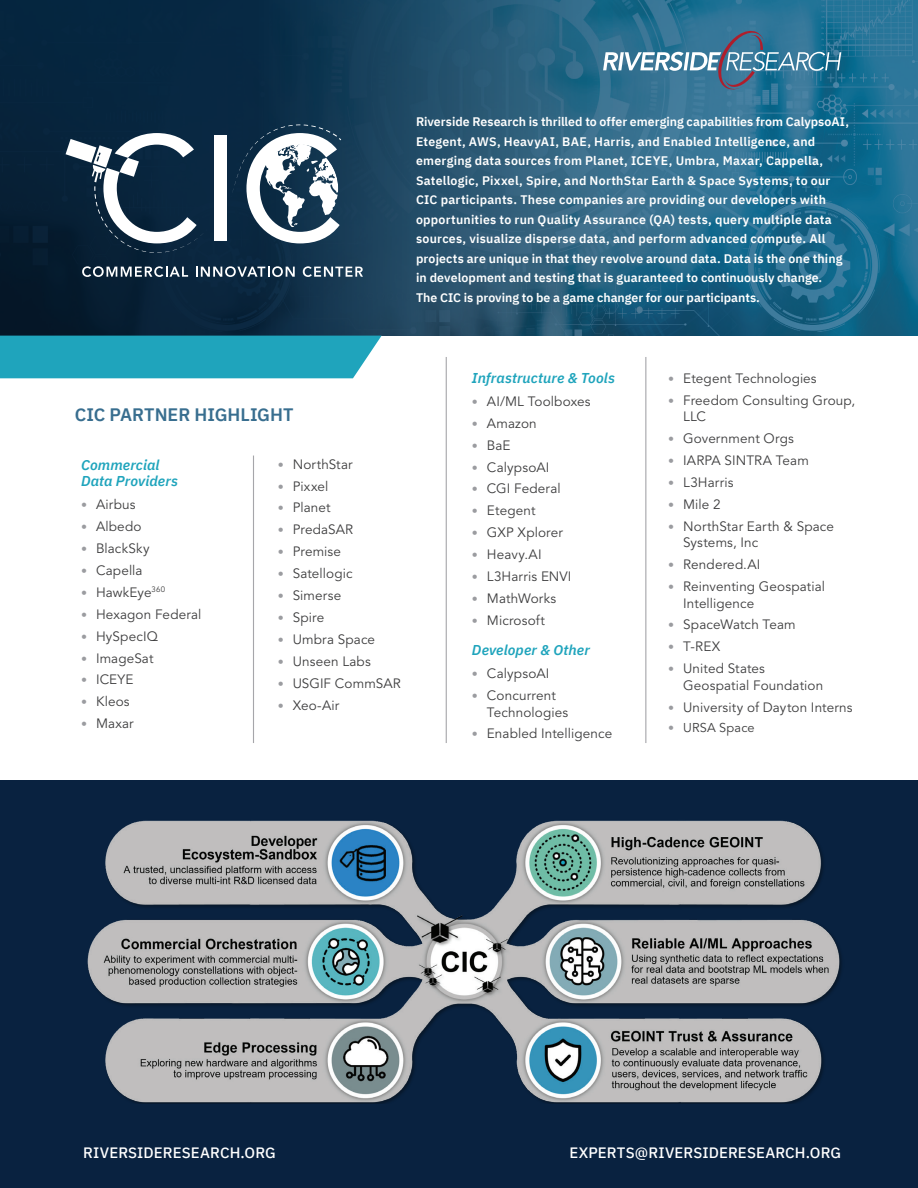
<style>
.page{position:relative;width:918px;height:1188px;background:#fff}
.page>*{position:absolute;margin:0;border:0;box-sizing:border-box;transform-origin:0 0}
.t1{font:600 18px "IBM Plex Sans";color:#386e8f}
.t2{font:500 15px "IBM Plex Sans";letter-spacing:.01em;color:#fff}
.t3{font:italic 600 14.25px/16.5px "IBM Plex Sans";letter-spacing:.005em;color:#1fa4bc}
.t4{font:13.5px/16.5px "Avenir LT Std";letter-spacing:.01em;color:#3e3e3f}
.t5{font:12.75px "Avenir LT Std";letter-spacing:.01em;color:#3e3e3f}
.t6{font:600 12.3px/19.5px "IBM Plex Sans";letter-spacing:.015em;color:#fff}
.s1{font-weight:300;font-size:12px;color:#9b9ca0}
</style>
<div class="page">
<div style="left:0;top:1117px;width:918px;height:71px;background:#092240"></div>
<svg style="left:732px;top:0;width:186px;height:336px;background:#1e6d90"></svg>
<svg style="left:0;top:0;width:732px;height:336px;background:#1b4661"></svg>
<div style="left:0;top:780px;width:918px;height:337px;background:#092240"></div>
<div style="left:0;top:336px;width:382px;height:42px;background:#1fa4bc"></div>
<svg style="left:82px;top:266px;width:106px;height:11px"></svg>
<svg style="left:196px;top:266px;width:99px;height:11px"></svg>
<svg style="left:303px;top:266px;width:60px;height:11px"></svg>
<div style="left:214px;top:136px;width:12px;height:105px;background:#fff"></div>
<svg style="left:66px;top:133px;width:141px;height:120px"></svg>
<svg style="left:230px;top:124px;width:111px;height:119px"></svg>
<svg style="left:603px;top:31px;width:238px;height:58px;background:#4b829f"></svg>
<img style="left:87px;top:820px;width:755px;height:283px">
<hr style="left:253px;top:456px;width:1px;height:287px;background:#a6a6aa">
<hr style="left:446px;top:357px;width:1px;height:386px;background:#a6a6aa">
<hr style="left:645px;top:357px;width:1px;height:386px;background:#a6a6aa">
<p class="t6" style="left:416px;top:111px;width:435px">Riverside Research is thrilled to offer emerging capabilities from CalypsoAI, Etegent, AWS, HeavyAI, BAE, Harris, and Enabled Intelligence, and emerging data sources from Planet, ICEYE, Umbra, Maxar, Cappella, Satellogic, Pixxel, Spire, and NorthStar Earth &amp; Space Systems, to our CIC participants. These companies are providing our developers with opportunities to run Quality Assurance (QA) tests, query multiple data sources, visualize disperse data, and perform advanced compute. All projects are unique in that they revolve around data. Data is the one thing in development and testing that is guaranteed to continuously change.<br>The CIC is proving to be a game changer for our participants.</p>
<h1 class="t1" style="left:75px;top:400px;width:220px">CIC PARTNER HIGHLIGHT</h1>
<p class="t3" style="left:81px;top:455px;width:99px">Commercial<br>Data Providers</p>
<p class="t4" style="left:81px;top:497px;width:56px"><span class="s1">•</span> Airbus</p>
<p class="t4" style="left:81px;top:519px;width:62px"><span class="s1">•</span> Albedo</p>
<p class="t4" style="left:81px;top:541px;width:70px"><span class="s1">•</span> BlackSky</p>
<p class="t4" style="left:81px;top:562px;width:63px"><span class="s1">•</span> Capella</p>
<p class="t4" style="left:81px;top:584px;width:86px"><span class="s1">•</span> HawkEye<sup>360</sup></p>
<p class="t4" style="left:81px;top:606px;width:122px"><span class="s1">•</span> Hexagon Federal</p>
<p class="t4" style="left:81px;top:628px;width:78px"><span class="s1">•</span> HySpecIQ</p>
<p class="t4" style="left:81px;top:650px;width:74px"><span class="s1">•</span> ImageSat</p>
<p class="t4" style="left:81px;top:672px;width:54px"><span class="s1">•</span> ICEYE</p>
<p class="t4" style="left:81px;top:694px;width:50px"><span class="s1">•</span> Kleos</p>
<p class="t4" style="left:81px;top:716px;width:54px"><span class="s1">•</span> Maxar</p>
<p class="t4" style="left:278px;top:456px;width:76px"><span class="s1">•</span> NorthStar</p>
<p class="t4" style="left:278px;top:478px;width:52px"><span class="s1">•</span> Pixxel</p>
<p class="t4" style="left:278px;top:500px;width:54px"><span class="s1">•</span> Planet</p>
<p class="t4" style="left:278px;top:522px;width:77px"><span class="s1">•</span> PredaSAR</p>
<p class="t4" style="left:278px;top:544px;width:65px"><span class="s1">•</span> Premise</p>
<p class="t4" style="left:278px;top:566px;width:76px"><span class="s1">•</span> Satellogic</p>
<p class="t4" style="left:278px;top:588px;width:65px"><span class="s1">•</span> Simerse</p>
<p class="t4" style="left:278px;top:609px;width:48px"><span class="s1">•</span> Spire</p>
<p class="t4" style="left:278px;top:631px;width:99px"><span class="s1">•</span> Umbra Space</p>
<p class="t4" style="left:278px;top:653px;width:95px"><span class="s1">•</span> Unseen Labs</p>
<p class="t4" style="left:278px;top:675px;width:125px"><span class="s1">•</span> USGIF CommSAR</p>
<p class="t4" style="left:278px;top:697px;width:63px"><span class="s1">•</span> Xeo-Air</p>
<p class="t3" style="left:472px;top:368px;width:145px">Infrastructure &amp; Tools</p>
<p class="t4" style="left:472px;top:393px;width:120px"><span class="s1">•</span> AI/ML Toolboxes</p>
<p class="t4" style="left:472px;top:415px;width:66px"><span class="s1">•</span> Amazon</p>
<p class="t4" style="left:472px;top:437px;width:40px"><span class="s1">•</span> BaE</p>
<p class="t4" style="left:472px;top:459px;width:79px"><span class="s1">•</span> CalypsoAI</p>
<p class="t4" style="left:472px;top:481px;width:90px"><span class="s1">•</span> CGI Federal</p>
<p class="t4" style="left:472px;top:503px;width:65px"><span class="s1">•</span> Etegent</p>
<p class="t4" style="left:472px;top:525px;width:93px"><span class="s1">•</span> GXP Xplorer</p>
<p class="t4" style="left:472px;top:547px;width:71px"><span class="s1">•</span> Heavy.AI</p>
<p class="t4" style="left:472px;top:569px;width:101px"><span class="s1">•</span> L3Harris ENVI</p>
<p class="t4" style="left:472px;top:590px;width:86px"><span class="s1">•</span> MathWorks</p>
<p class="t4" style="left:472px;top:612px;width:74px"><span class="s1">•</span> Microsoft</p>
<p class="t3" style="left:472px;top:640px;width:119px">Developer &amp; Other</p>
<p class="t4" style="left:472px;top:666px;width:79px"><span class="s1">•</span> CalypsoAI</p>
<p class="t4" style="left:487px;top:688px;width:83px;text-indent:-15px"><span class="s1">•</span> Concurrent<br>Technologies</p>
<p class="t4" style="left:472px;top:726px;width:142px"><span class="s1">•</span> Enabled Intelligence</p>
<p class="t4" style="left:668px;top:370px;width:150px"><span class="s1">•</span> Etegent Technologies</p>
<p class="t4" style="left:683px;top:392px;width:173px;text-indent:-15px"><span class="s1">•</span> Freedom Consulting Group,<br>LLC</p>
<p class="t4" style="left:668px;top:431px;width:127px"><span class="s1">•</span> Government Orgs</p>
<p class="t4" style="left:668px;top:453px;width:142px"><span class="s1">•</span> IARPA SINTRA Team</p>
<p class="t4" style="left:668px;top:474px;width:67px"><span class="s1">•</span> L3Harris</p>
<p class="t4" style="left:668px;top:496px;width:54px"><span class="s1">•</span> Mile 2</p>
<p class="t4" style="left:683px;top:518px;width:152px;text-indent:-15px"><span class="s1">•</span> NorthStar Earth &amp; Space<br>Systems, Inc</p>
<p class="t4" style="left:668px;top:557px;width:94px"><span class="s1">•</span> Rendered.AI</p>
<p class="t4" style="left:683px;top:579px;width:143px;text-indent:-15px"><span class="s1">•</span> Reinventing Geospatial<br>Intelligence</p>
<p class="t4" style="left:668px;top:617px;width:129px"><span class="s1">•</span> SpaceWatch Team</p>
<p class="t4" style="left:668px;top:639px;width:54px"><span class="s1">•</span> T-REX</p>
<p class="t4" style="left:683px;top:661px;width:142px;text-indent:-15px"><span class="s1">•</span> United States<br>Geospatial Foundation</p>
<p class="t4" style="left:668px;top:699px;width:186px"><span class="s1">•</span> University of Dayton Interns</p>
<p class="t5" style="left:668px;top:720px;width:88px"><span class="s1">•</span> URSA Space</p>
<p class="t2" style="left:83px;top:1141px;width:194px">RIVERSIDERESEARCH.ORG</p>
<p class="t2" style="left:570px;top:1141px;width:273px">EXPERTS@RIVERSIDERESEARCH.ORG</p>
</div>
